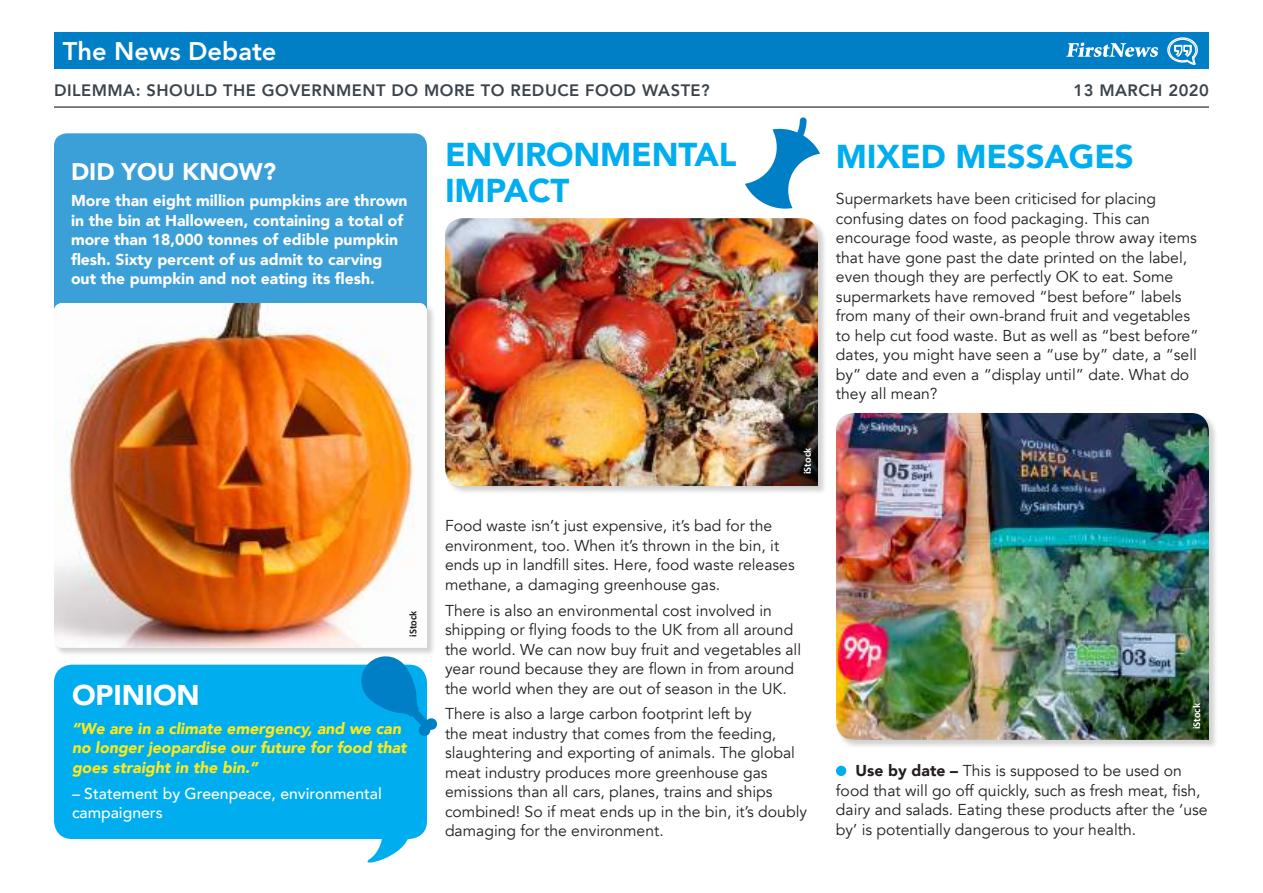
<style>
.page{position:relative;width:1263px;height:893px;background:#fff}
.page>*{position:absolute;margin:0;border:0;box-sizing:border-box;transform-origin:0 0}
.t1{font:900 33px/36px "Avenir";letter-spacing:-.005em;color:#00aeef}
.t2{font:900 28.5px "Avenir";letter-spacing:-.005em;color:#fff}
.t3{font:800 25.5px "Avenir";color:#fff}
.t4{font:900 24px "Avenir";color:#fff}
.t5{font:800 16.5px "Avenir";letter-spacing:.03em;color:#3b444c}
.t6{font:15.75px/19.5px "Avenir";color:#241f1f}
.t7{font:900 15.75px/19.5px "Avenir";color:#fff}
.t8{font:italic 900 15.75px/19.5px "Avenir";color:#ffea18}
.t9{font:500 15.75px/19.5px "Avenir";color:#fff}
.t10{font:700 10.5px "Calibri";color:#fff}
.t11{font:700 10.5px "Calibri";color:#241f1f}
.s1{font-weight:900}
</style>
<div class="page">
<hr style="left:54px;top:106px;width:1155px;height:2px;background:#54595a">
<div style="left:54px;top:33px;width:1155px;height:36px;background:#007fc7"></div>
<svg style="left:1066px;top:43px;width:92px;height:14px"></svg>
<svg style="left:1167px;top:37px;width:31px;height:29px"></svg>
<div style="left:836px;top:766px;width:10px;height:10px;background:#00aeef;border-radius:50%"></div>
<div style="left:54px;top:133px;width:373px;height:380px;background:#3b9fd8;border-radius:13px"></div>
<div style="left:444px;top:218px;width:383px;height:277px;background:#241f1f;opacity:.2"></div>
<img style="left:445px;top:218px;width:373px;height:268px">
<div style="left:54px;top:303px;width:382px;height:353px;background:#241f1f;opacity:.2"></div>
<img style="left:54px;top:303px;width:373px;height:345px">
<div style="left:835px;top:413px;width:383px;height:336px;background:#241f1f;opacity:.2"></div>
<img style="left:836px;top:413px;width:373px;height:327px">
<div style="left:54px;top:665px;width:373px;height:174px;background:#00aeef;border-radius:18px"></div>
<svg style="left:367px;top:838px;width:47px;height:25px"></svg>
<svg style="left:745px;top:117px;width:75px;height:92px"></svg>
<svg style="left:359px;top:654px;width:78px;height:82px"></svg>
<h3 class="t3" style="left:63px;top:31px;width:215px">The News Debate</h3>
<p class="t5" style="left:54px;top:78px;width:657px">DILEMMA: SHOULD THE GOVERNMENT DO MORE TO REDUCE FOOD WASTE?</p>
<p class="t5" style="left:1073px;top:78px;width:137px">13 MARCH 2020</p>
<h3 class="t4" style="left:71px;top:151px;width:207px">DID YOU KNOW?</h3>
<p class="t7" style="left:71px;top:190px;width:338px">More than eight million pumpkins are thrown in the bin at Halloween, containing a total of more than 18,000 tonnes of edible pumpkin flesh. Sixty percent of us admit to carving out the pumpkin and not eating its flesh.</p>
<p class="t11" style="left:406px;top:637px;width:28px;rotate:-90deg">iStock</p>
<h2 class="t2" style="left:72px;top:670px;width:129px">OPINION</h2>
<p class="t8" style="left:72px;top:718px;width:336px">“We are in a climate emergency, and we can no longer jeopardise our future for food that goes straight in the bin.”</p>
<p class="t9" style="left:72px;top:782px;width:311px">– Statement by Greenpeace, environmental campaigners</p>
<h1 class="t1" style="left:445px;top:136px;width:293px">ENVIRONMENTAL<br>IMPACT</h1>
<p class="t10" style="left:800px;top:474px;width:28px;rotate:-90deg">iStock</p>
<p class="t6" style="left:445px;top:516px;width:351px">Food waste isn’t just expensive, it’s bad for the environment, too. When it’s thrown in the bin, it ends up in landfill sites. Here, food waste releases methane, a damaging greenhouse gas.</p>
<p class="t6" style="left:445px;top:601px;width:358px">There is also an environmental cost involved in shipping or flying foods to the UK from all around the world. We can now buy fruit and vegetables all year round because they are flown in from around the world when they are out of season in the UK.</p>
<p class="t6" style="left:445px;top:704px;width:363px">There is also a large carbon footprint left by<br>the meat industry that comes from the feeding, slaughtering and exporting of animals. The global meat industry produces more greenhouse gas emissions than all cars, planes, trains and ships combined! So if meat ends up in the bin, it’s doubly damaging for the environment.</p>
<h1 class="t1" style="left:836px;top:137px;width:299px">MIXED MESSAGES</h1>
<p class="t6" style="left:836px;top:189px;width:364px">Supermarkets have been criticised for placing confusing dates on food packaging. This can encourage food waste, as people throw away items that have gone past the date printed on the label, even though they are perfectly OK to eat. Some supermarkets have removed “best before” labels from many of their own-brand fruit and vegetables to help cut food waste. But as well as “best before” dates, you might have seen a “use by” date, a “sell by” date and even a “display until” date. What do they all mean?</p>
<p class="t10" style="left:1190px;top:729px;width:28px;rotate:-90deg">iStock</p>
<p class="t6" style="left:836px;top:761px;width:373px;text-indent:20px"><span class="s1">Use by date –</span> This is supposed to be used on food that will go off quickly, such as fresh meat, fish, dairy and salads. Eating these products after the ‘use by’ is potentially dangerous to your health.</p>
</div>
